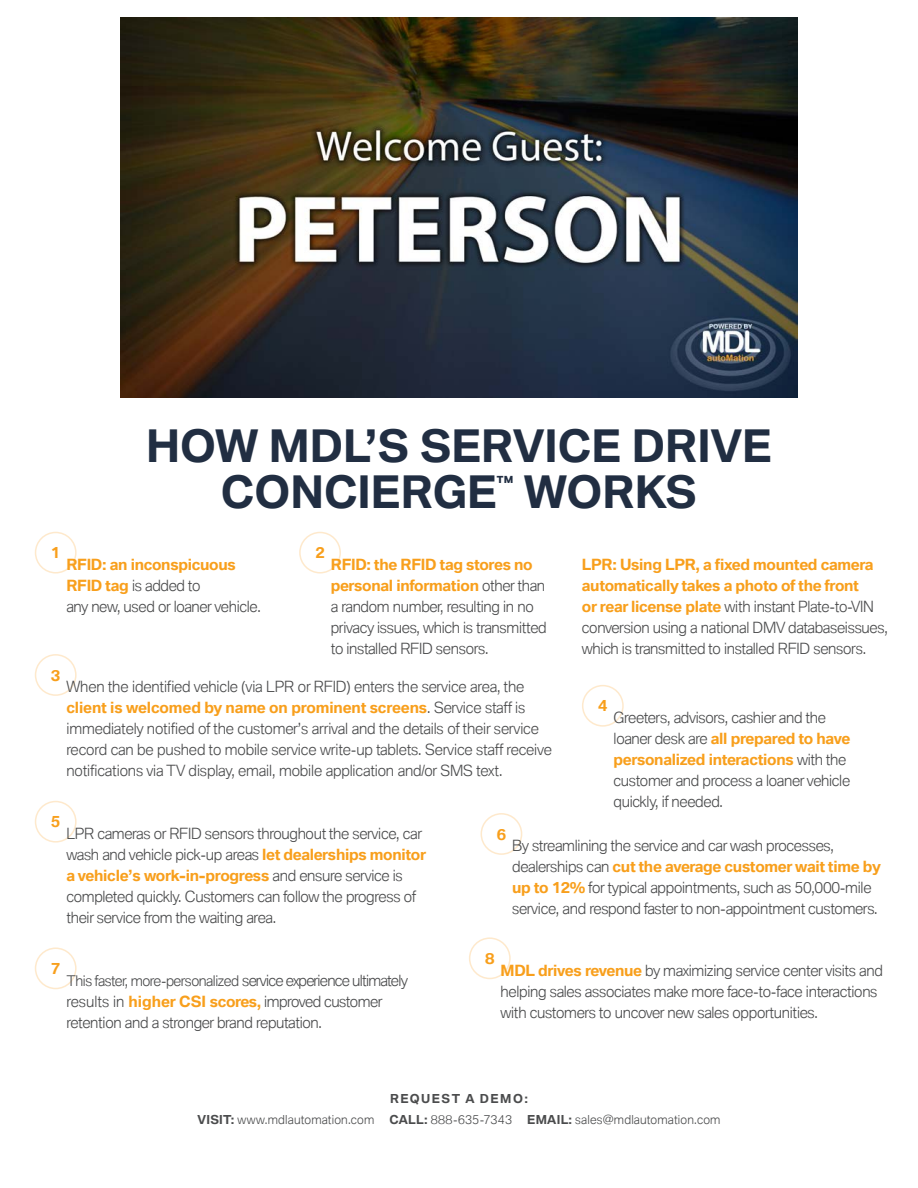
<style>
.page{position:relative;width:918px;height:1188px;background:#fff}
.page>*{position:absolute;margin:0;border:0;box-sizing:border-box;transform-origin:0 0}
.t1{font:700 43.5px/46.5px "BMW Type V2";color:#212e42}
.t2{font:700 17.55px "BMW Type V2";color:#212e42}
.t3{font:300 15px/21px "BMW Type V2";letter-spacing:-.02em;color:#4b4c4d}
.t4{font:700 15px "BMW Type V2";color:#f89f1c}
.t5{font:300 14.25px "BMW Type V2";letter-spacing:-.03em;color:#4b4c4d}
.Text_3X{font:300 12px "BMW Type V2";letter-spacing:.015em;color:#4b4c4d}
.Text_3X-2{font:700 12px "BMW Type V2";letter-spacing:.12em;color:#4b4c4d}
.s1{font-weight:700;color:#f89f1c}
.s2{color:#f89f1c}
.s3{font-size:15px}
.s4{font-weight:700}
</style>
<div class="page">
<div style="left:35px;top:532px;width:42px;height:42px;border:2px solid #fee9cc;border-radius:50%"></div>
<div style="left:582px;top:685px;width:42px;height:42px;border:2px solid #fee9cc;border-radius:50%"></div>
<div style="left:35px;top:947px;width:42px;height:42px;border:2px solid #fee9cc;border-radius:50%"></div>
<div style="left:35px;top:801px;width:42px;height:42px;border:2px solid #fee9cc;border-radius:50%"></div>
<div style="left:469px;top:937px;width:42px;height:42px;border:2px solid #fee9cc;border-radius:50%"></div>
<div style="left:35px;top:654px;width:42px;height:42px;border:2px solid #fee9cc;border-radius:50%"></div>
<div style="left:481px;top:813px;width:41px;height:42px;border:2px solid #fee9cc;border-radius:50%"></div>
<div style="left:299px;top:532px;width:42px;height:42px;border:2px solid #fee9cc;border-radius:50%"></div>
<img style="left:121px;top:17px;width:676px;height:381px">
<p class="t1" style="left:221px;top:428px;width:553px;text-indent:-75px">HOW MDL’S SERVICE DRIVE<br>CONCIERGE</p>
<p class="t2" style="left:497px;top:473px;width:18px">™</p>
<p class="t1" style="left:524px;top:475px;width:174px">WORKS</p>
<p class="t4" style="left:51px;top:544px;width:11px">1</p>
<p class="t3" style="left:66px;top:556px;width:196px"><span class="s1">RFID: an inconspicuous<br>RFID tag</span> is added to<br>any new, used or loaner vehicle.</p>
<p class="t4" style="left:315px;top:544px;width:11px">2</p>
<p class="t3" style="left:331px;top:556px;width:218px"><span class="s2">RFID: the RFID tag stores no personal information</span> other than a random number, resulting in no privacy issues, which is transmitted to installed RFID sensors.</p>
<p class="t3" style="left:582px;top:556px;width:307px"><span class="s2">LPR: Using LPR, a fixed mounted camera automatically takes a photo of the front<br>or rear license plate</span> with instant Plate-to-VIN conversion using a national DMV databaseissues, which is transmitted to installed RFID sensors.</p>
<p class="t4" style="left:51px;top:666px;width:11px">3</p>
<p class="t3" style="left:66px;top:678px;width:487px">When the identified vehicle (via LPR or RFID) enters the service area, the <span class="s2">client is welcomed by name on prominent screens</span>. Service staff is immediately notified of the customer’s arrival and the details of their service record can be pushed to mobile service write-up tablets. Service staff receive notifications via TV display, email, mobile application and/or SMS text.</p>
<p class="t4" style="left:598px;top:697px;width:11px">4</p>
<p class="t3" style="left:614px;top:709px;width:238px">Greeters, advisors, cashier and the loaner desk are <span class="s2">all prepared to have personalized interactions</span> with the customer and process a loaner vehicle quickly, if needed.</p>
<p class="t4" style="left:51px;top:813px;width:11px">5</p>
<p class="t3" style="left:66px;top:825px;width:361px">LPR cameras or RFID sensors throughout the service, car wash and vehicle pick-up areas <span class="s2">let dealerships monitor a vehicle’s work-in-progress</span> and ensure service is completed quickly. Customers can follow the progress of their service from the waiting area.</p>
<p class="t4" style="left:51px;top:960px;width:11px">7</p>
<p class="t5" style="left:66px;top:972px;width:343px">This faster, more-personalized <span class="s3">service experience ultimately</span></p>
<p class="t3" style="left:66px;top:993px;width:318px">results in <span class="s2">higher CSI scores,</span> improved customer retention and a stronger brand reputation.</p>
<p class="t4" style="left:497px;top:825px;width:11px">6</p>
<p class="t3" style="left:512px;top:837px;width:370px">By streamlining the service and car wash processes, dealerships can <span class="s2">cut the average customer wait time by up to 12%</span> for typical appointments, such as 50,000-mile service, and respond faster to non-appointment customers.</p>
<p class="t4" style="left:485px;top:950px;width:11px">8</p>
<p class="t3" style="left:501px;top:962px;width:384px"><span class="s2">MDL drives revenue</span> by maximizing service center visits and helping sales associates make more face-to-face interactions with customers to uncover new sales opportunities.</p>
<p class="Text_3X-2" style="left:390px;top:1091px;width:140px">REQUEST A DEMO:</p>
<p class="Text_3X" style="left:197px;top:1112px;width:178px"><span class="s4">VISIT:</span> www.mdlautomation.com</p>
<p class="Text_3X" style="left:390px;top:1112px;width:124px"><span class="s4">CALL:</span> 888-635-7343</p>
<p class="Text_3X" style="left:527px;top:1112px;width:195px"><span class="s4">EMAIL:</span> sales@mdlautomation.com</p>
</div>
